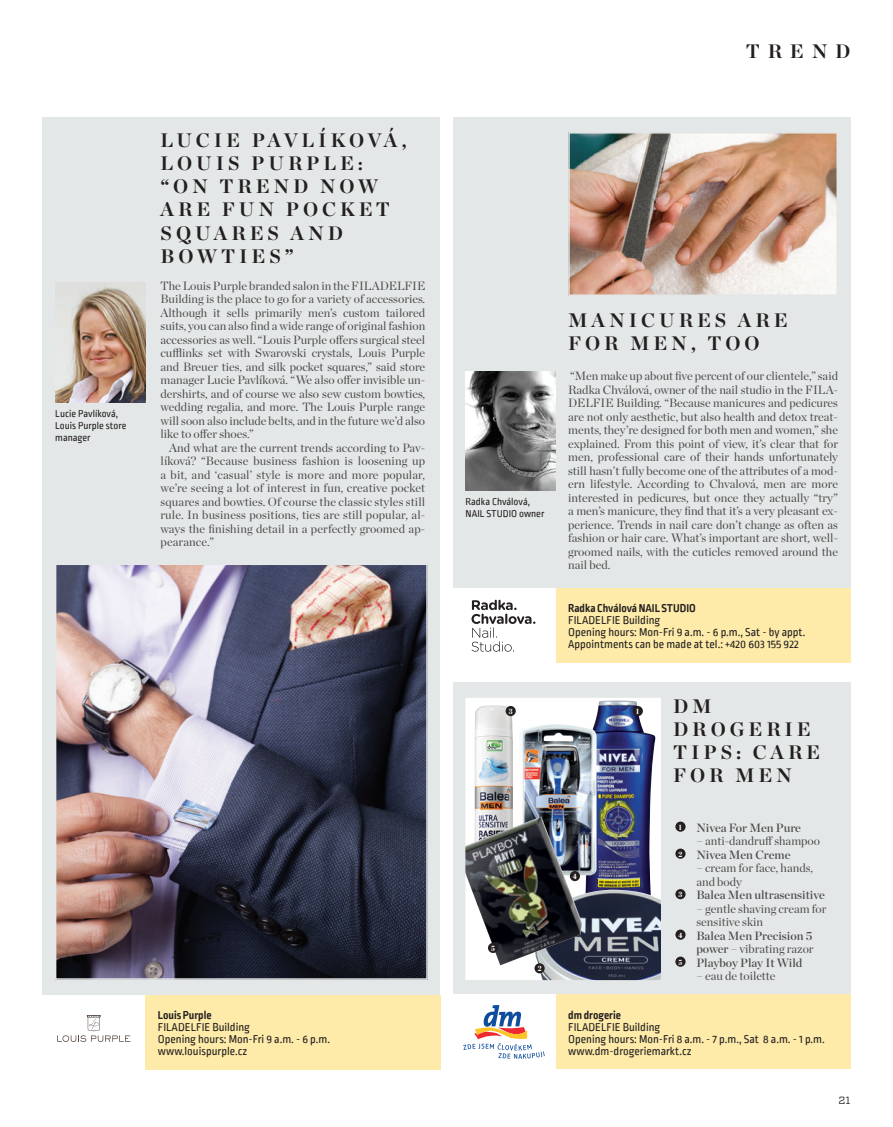
<style>
.page{position:relative;width:893px;height:1127px;background:#fff}
.page>*{position:absolute;margin:0;border:0;box-sizing:border-box;transform-origin:0 0}
.t1{font:700 19.5px/23.1px "Chronicle Display";letter-spacing:.2em;color:#231f20}
.t2{font:12px/13.5px "Chronicle Display";color:#494a4a;text-align:justify}
.t3{font:12px "Ropa Soft PTT";color:#231f20}
.t4{font:12px "Chronicle Display Semi";color:#494a4a}
.t5{font:700 12px "Ropa Soft PTT";color:#231f20}
.t6{font:10.5px/12px "Ropa Soft PTT";color:#231f20}
.t7{font:10.5px "Vitesse";color:#231f20}
.t8{font:900 7.65px "Chronicle Disp Cond";color:#fff}
.s1{font-family:"Chronicle Display Semi"}
</style>
<div class="page">
<div style="left:453px;top:682px;width:397px;height:313px;background:#e4e7e7"></div>
<div style="left:675px;top:821px;width:11px;height:11px;background:#231f20;border-radius:50%"></div>
<div style="left:675px;top:848px;width:11px;height:11px;background:#231f20;border-radius:50%"></div>
<div style="left:675px;top:889px;width:11px;height:10px;background:#231f20;border-radius:50%"></div>
<div style="left:675px;top:929px;width:11px;height:11px;background:#231f20;border-radius:50%"></div>
<div style="left:675px;top:956px;width:11px;height:11px;background:#231f20;border-radius:50%"></div>
<div style="left:555px;top:995px;width:295px;height:74px;background:#feeba9"></div>
<svg style="left:463px;top:1005px;width:82px;height:54px"></svg>
<div style="left:465px;top:697px;width:197px;height:284px;background:#fff"></div>
<img style="left:582px;top:700px;width:74px;height:189px">
<img style="left:524px;top:724px;width:73px;height:151px">
<img style="left:474px;top:705px;width:50px;height:111px">
<img style="left:535px;top:889px;width:124px;height:89px">
<img style="left:467px;top:816px;width:115px;height:149px">
<div style="left:464px;top:696px;width:198px;height:285px;border:2px solid #e4e7e7"></div>
<div style="left:633px;top:706px;width:10px;height:10px;background:#231f20;border-radius:50%"></div>
<div style="left:534px;top:963px;width:11px;height:10px;background:#231f20;border-radius:50%"></div>
<div style="left:506px;top:706px;width:10px;height:10px;background:#231f20;border-radius:50%"></div>
<div style="left:570px;top:871px;width:10px;height:10px;background:#231f20;border-radius:50%"></div>
<div style="left:488px;top:943px;width:10px;height:10px;background:#231f20;border-radius:50%"></div>
<div style="left:453px;top:117px;width:397px;height:471px;background:#e4e7e7"></div>
<img style="left:571px;top:135px;width:264px;height:158px">
<div style="left:568px;top:132px;width:270px;height:164px;border:2px solid #e4e7e7"></div>
<div style="left:555px;top:588px;width:295px;height:75px;background:#feeba9"></div>
<img style="left:466px;top:371px;width:89px;height:119px">
<svg style="left:471px;top:600px;width:64px;height:52px"></svg>
<div style="left:43px;top:117px;width:397px;height:952px;background:#e4e7e7"></div>
<img style="left:55px;top:283px;width:90px;height:119px">
<div style="left:145px;top:995px;width:295px;height:74px;background:#feeba9"></div>
<div style="left:43px;top:995px;width:102px;height:74px;background:#fff"></div>
<img style="left:58px;top:566px;width:367px;height:411px">
<div style="left:55px;top:563px;width:373px;height:417px;border:2px solid #e4e7e7"></div>
<svg style="left:57px;top:1015px;width:73px;height:27px"></svg>
<p class="t6" style="left:55px;top:408px;width:64px">Lucie Pavlíková,</p>
<p class="t6" style="left:55px;top:420px;width:73px">Louis Purple store manager</p>
<p class="t1" style="left:161px;top:127px;width:248px">LUCIE PAVLÍKOVÁ,<br>LOUIS PURPLE:</p>
<p class="t1" style="left:161px;top:173px;width:231px">“ON TREND NOW<br>ARE FUN POCKET<br>SQUARES AND</p>
<p class="t1" style="left:161px;top:243px;width:135px">BOWTIES”</p>
<p class="t2" style="left:161px;top:278px;width:266px">The Louis Purple branded salon in the FILADELFIE Building is the place to go for a variety of accessories.<br>Although it sells primarily men’s custom tailored suits, you can also find a wide range of original fashion accessories as well. “Louis Purple offers surgical steel cufflinks set with Swarovski crystals, Louis Purple and Breuer ties, and silk pocket squares,” said store manager Lucie Pavlíková. “We also offer invisible un&shy;dershirts, and of course we also sew custom bowties, wedding regalia, and more. The Louis Purple range will soon also include belts, and in the future we’d also like to offer shoes.”</p>
<p class="t2" style="left:161px;top:440px;width:266px;text-indent:9px">And what are the current trends according to Pav&shy;líková? “Because business fashion is loosening up a bit, and ‘casual’ style is more and more popular, we’re seeing a lot of interest in fun, creative pocket squares and bowties. Of course the classic styles still rule. In business positions, ties are still popular, al&shy;ways the finishing detail in a perfectly groomed ap&shy;pearance.”</p>
<p class="t5" style="left:158px;top:1008px;width:55px">Louis Purple</p>
<p class="t3" style="left:158px;top:1021px;width:94px">FILADELFIE Building</p>
<p class="t3" style="left:158px;top:1033px;width:174px">Opening hours: Mon-Fri 9 a.m. - 6 p.m.</p>
<p class="t3" style="left:158px;top:1045px;width:91px">www.louispurple.cz</p>
<p class="t1" style="left:746px;top:38px;width:106px">TREND</p>
<p class="t6" style="left:466px;top:496px;width:66px">Radka Chválová,</p>
<p class="t6" style="left:466px;top:508px;width:80px">NAIL STUDIO owner</p>
<p class="t8" style="left:509px;top:705px;width:5px">3</p>
<p class="t8" style="left:491px;top:942px;width:5px">5</p>
<p class="t8" style="left:538px;top:962px;width:5px">2</p>
<p class="t1" style="left:568px;top:307px;width:221px">MANICURES ARE</p>
<p class="t1" style="left:568px;top:330px;width:193px">FOR MEN, TOO</p>
<p class="t2" style="left:568px;top:368px;width:271px">“Men make up about five percent of our clientele,” said Radka Chválová, owner of the nail studio in the FILA-DELFIE Building. “Because manicures and pedicures are not only aesthetic, but also health and detox treat&shy;ments, they’re designed for both men and women,” she explained. From this point of view, it’s clear that for men, professional care of their hands unfortunately still hasn’t fully become one of the attributes of a mod&shy;ern lifestyle. According to Chvalová, men are more interested in pedicures, but once they actually “try” a men’s manicure, they find that it’s a very pleasant ex&shy;perience. Trends in nail care don’t change as often as fashion or hair care. What’s important are short, well&shy;groomed nails, with the cuticles removed around the nail bed.</p>
<p class="t5" style="left:568px;top:602px;width:129px">Radka Chválová NAIL STUDIO</p>
<p class="t3" style="left:568px;top:614px;width:94px">FILADELFIE Building</p>
<p class="t3" style="left:568px;top:626px;width:239px">Opening hours: Mon-Fri 9 a.m. - 6 p.m., Sat - by appt.</p>
<p class="t3" style="left:568px;top:638px;width:232px">Appointments can be made at tel.: +420 603 155 922</p>
<p class="t8" style="left:573px;top:870px;width:6px">4</p>
<p class="t8" style="left:636px;top:705px;width:5px">1</p>
<p class="t1" style="left:673px;top:693px;width:40px">DM</p>
<p class="t1" style="left:673px;top:716px;width:149px">DROGERIE<br>TIPS: CARE<br>FOR MEN</p>
<p class="t8" style="left:679px;top:821px;width:5px">1</p>
<p class="t4" style="left:696px;top:818px;width:106px">Nivea For Men Pure</p>
<p class="t2" style="left:696px;top:833px;width:125px">– anti-dandruff shampoo</p>
<p class="t8" style="left:678px;top:848px;width:5px">2</p>
<p class="t4" style="left:696px;top:845px;width:96px">Nivea Men Creme</p>
<p class="t2" style="left:696px;top:860px;width:118px">– cream for face, hands,</p>
<p class="t2" style="left:696px;top:874px;width:47px">and body</p>
<p class="t8" style="left:679px;top:888px;width:5px">3</p>
<p class="t4" style="left:696px;top:885px;width:130px">Balea Men ultrasensitive</p>
<p class="t2" style="left:696px;top:901px;width:132px">– gentle shaving cream for</p>
<p class="t2" style="left:696px;top:914px;width:68px">sensitive skin</p>
<p class="t8" style="left:678px;top:929px;width:6px">4</p>
<p class="t4" style="left:696px;top:926px;width:118px">Balea Men Precision 5</p>
<p class="t2" style="left:696px;top:941px;width:119px"><span class="s1">power</span> – vibrating razor</p>
<p class="t8" style="left:679px;top:956px;width:5px">5</p>
<p class="t4" style="left:696px;top:953px;width:107px">Playboy Play It Wild</p>
<p class="t2" style="left:696px;top:968px;width:81px">– eau de toilette</p>
<p class="t5" style="left:568px;top:1008px;width:54px">dm drogerie</p>
<p class="t3" style="left:568px;top:1020px;width:94px">FILADELFIE Building</p>
<p class="t3" style="left:568px;top:1032px;width:258px">Opening hours: Mon-Fri 8 a.m. - 7 p.m., Sat 8 a.m. - 1 p.m.</p>
<p class="t3" style="left:568px;top:1044px;width:125px">www.dm-drogeriemarkt.cz</p>
<p class="t7" style="left:839px;top:1093px;width:13px">21</p>
</div>
